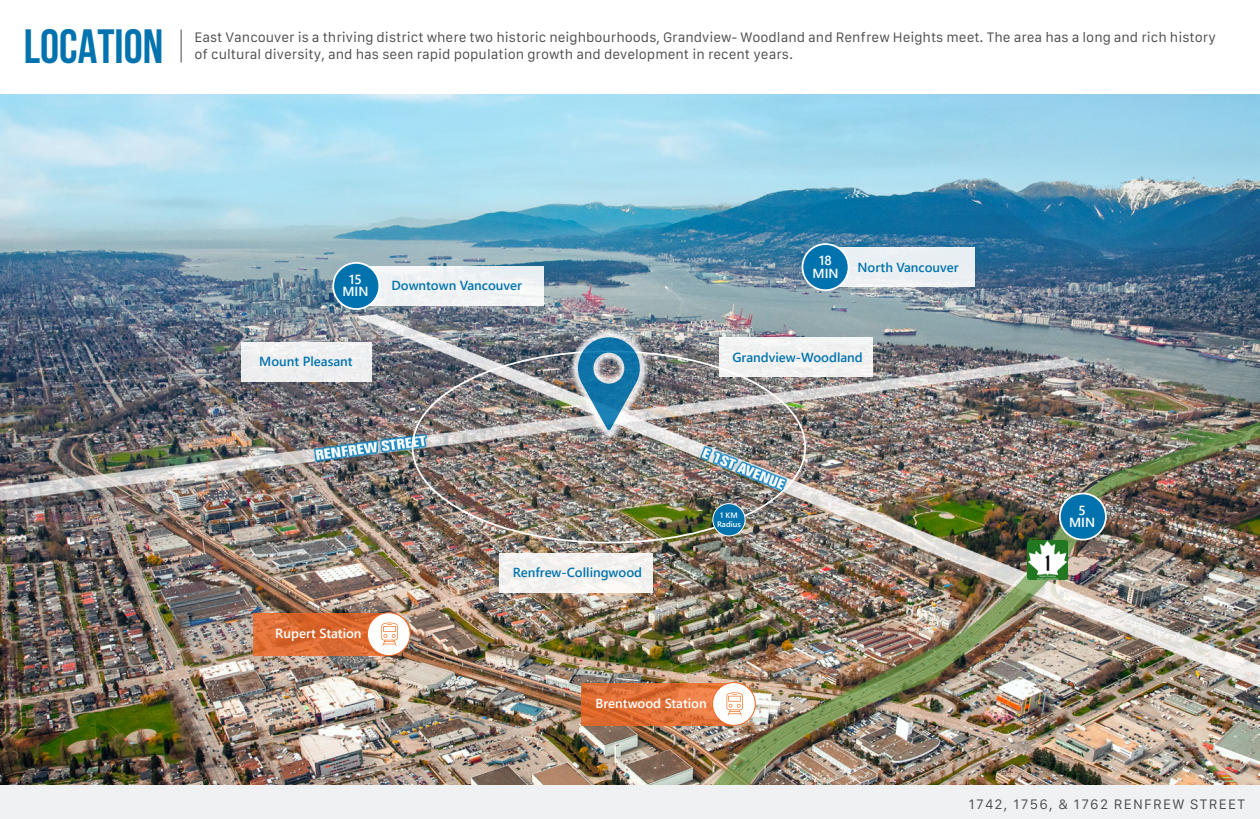
<style>
.page{position:relative;width:1260px;height:819px;background:#fff}
.page>*{position:absolute;margin:0;border:0;box-sizing:border-box;transform-origin:0 0}
.t1{font:700 48.12px "Bebas Neue";color:#0073ae}
.t2{font:13.12px/17.5px "Galvji";color:#4b4c4d}
.t3{font:600 13.12px "Segoe UI";color:#0073ae}
.t4{font:600 13.12px "Segoe UI";color:#fff}
.t5{font:13.12px "Galvji";letter-spacing:.1em;color:#4b4c4d}
.t6{font:600 7.88px "Segoe UI";color:#fff}
</style>
<div class="page">
<img style="left:0;top:94px;width:1260px;height:692px">
<svg style="left:581px;top:684px;width:148px;height:42px;background:#e07036"></svg>
<div style="left:713px;top:683px;width:42px;height:42px;background:#fff;border-radius:50%"></div>
<div style="left:712px;top:682px;width:44px;height:44px;border:1px solid #f36621;border-radius:50%"></div>
<svg style="left:727px;top:692px;width:16px;height:24px"></svg>
<div style="left:362px;top:266px;width:181px;height:40px;background:#f0f2f4"></div>
<div style="left:837px;top:247px;width:138px;height:40px;background:#e9eff4"></div>
<svg style="left:253px;top:614px;width:131px;height:42px;background:#dc6a31"></svg>
<div style="left:367px;top:613px;width:43px;height:43px;background:#fff;border-radius:50%"></div>
<div style="left:367px;top:612px;width:44px;height:44px;border:1px solid #f36621;border-radius:50%"></div>
<svg style="left:381px;top:622px;width:17px;height:24px"></svg>
<div style="left:719px;top:337px;width:153px;height:40px;background:#f2f2f2"></div>
<img style="left:1028px;top:540px;width:39px;height:40px">
<div style="left:333px;top:263px;width:46px;height:46px;background:#0073ae;border-radius:50%"></div>
<div style="left:332px;top:262px;width:48px;height:48px;border:2px solid #fff;border-radius:50%"></div>
<div style="left:802px;top:244px;width:47px;height:46px;background:#0073ae;border-radius:50%"></div>
<div style="left:802px;top:243px;width:47px;height:48px;border:2px solid #fff;border-radius:50%"></div>
<div style="left:1060px;top:494px;width:46px;height:46px;background:#0073ae;border-radius:50%"></div>
<div style="left:1059px;top:493px;width:48px;height:48px;border:2px solid #fff;border-radius:50%"></div>
<div style="left:0;top:786px;width:1260px;height:33px;background:#f0f1f2"></div>
<div style="left:499px;top:553px;width:153px;height:40px;background:#f3f1ef"></div>
<div style="left:241px;top:342px;width:130px;height:40px;background:#efeff0"></div>
<div style="left:713px;top:504px;width:32px;height:32px;background:#0073ae;border-radius:50%"></div>
<div style="left:712px;top:503px;width:34px;height:33px;border:1px solid #fff;border-radius:50%"></div>
<div style="left:570px;top:329px;width:78px;height:109px;background:#fff;opacity:.9"></div>
<img style="left:578px;top:337px;width:63px;height:94px">
<hr style="left:181px;top:30px;width:1px;height:33px;background:#4b4c4d">
<p class="t1" style="left:24px;top:20px;width:141px">LOCATION</p>
<p class="t2" style="left:194px;top:29px;width:1023px">East Vancouver is a thriving district where two historic neighbourhoods, Grandview- Woodland and Renfrew Heights meet. The area has a long and rich history of cultural diversity, and has seen rapid population growth and development in recent years.</p>
<p class="t4" style="left:349px;top:267px;width:14px">15</p>
<p class="t4" style="left:342px;top:279px;width:28px">MIN</p>
<p class="t3" style="left:259px;top:349px;width:95px">Mount Pleasant</p>
<p class="t3" style="left:391px;top:273px;width:132px">Downtown Vancouver</p>
<p class="t4" style="left:819px;top:248px;width:14px">18</p>
<p class="t4" style="left:813px;top:260px;width:28px">MIN</p>
<p class="t3" style="left:857px;top:255px;width:103px">North Vancouver</p>
<p class="t3" style="left:732px;top:345px;width:132px">Grandview-Woodland</p>
<p class="t4" style="left:275px;top:621px;width:88px">Rupert Station</p>
<p class="t3" style="left:513px;top:560px;width:131px">Renfrew-Collingwood</p>
<p class="t6" style="left:720px;top:508px;width:19px">1 KM</p>
<p class="t6" style="left:717px;top:517px;width:25px">Radius</p>
<p class="t4" style="left:596px;top:691px;width:113px">Brentwood Station</p>
<p class="t4" style="left:1078px;top:498px;width:9px">5</p>
<p class="t4" style="left:1069px;top:510px;width:28px">MIN</p>
<p class="t5" style="left:968px;top:797px;width:278px">1742, 1756, &amp; 1762 RENFREW STREET</p>
</div>
